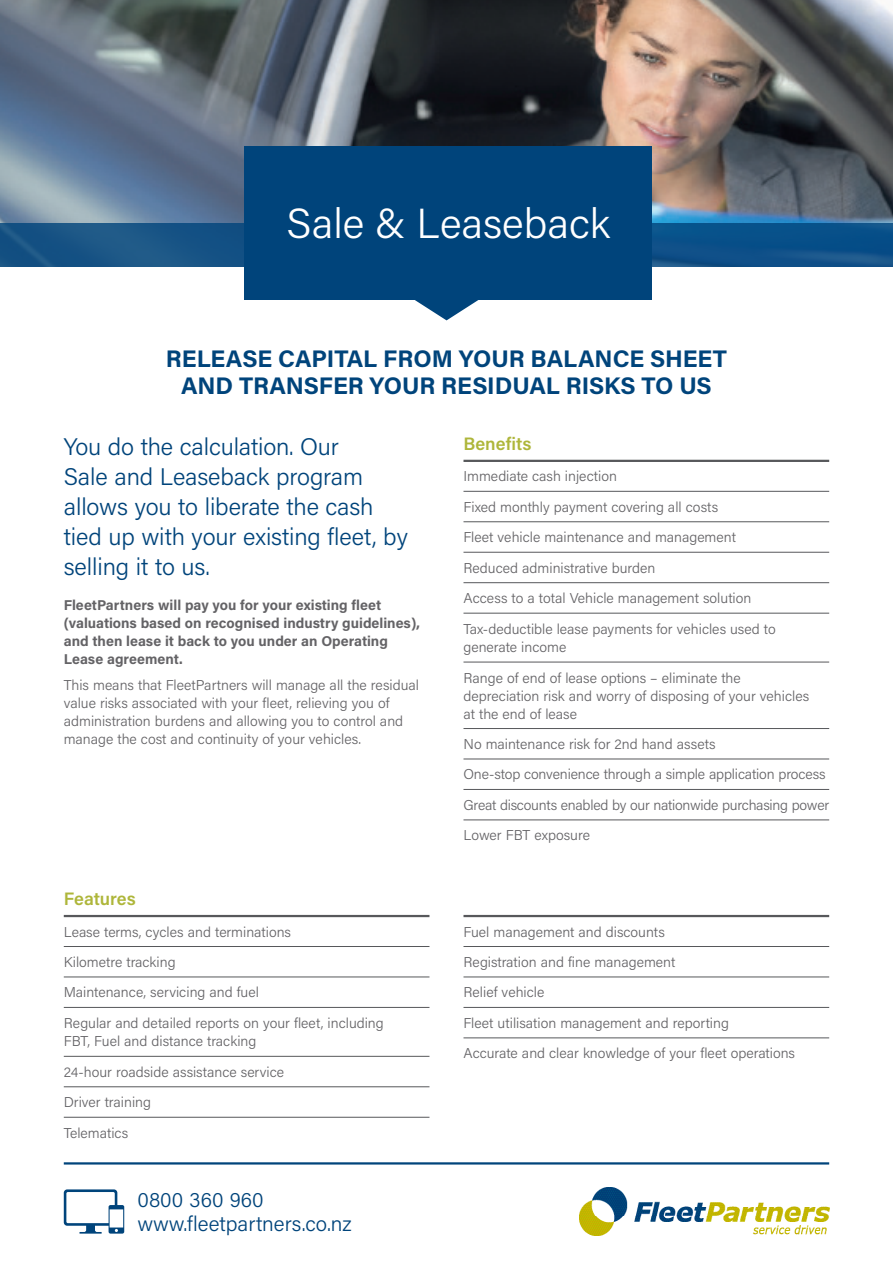
<style>
.page{position:relative;width:893px;height:1263px;background:#fff}
.page>*{position:absolute;margin:0;border:0;box-sizing:border-box;transform-origin:0 0}
.Heading_1{font:300 42px "Acumin Pro";color:#fff}
.Body_Copy_2__10pt{font:300 24px/30px "Acumin Pro";letter-spacing:-.005em;color:#00447b}
.Heading_2{font:700 24px/27px "Acumin Pro";letter-spacing:-.005em;color:#00447b;text-align:center}
.t1{font:300 21px/24px "Acumin Pro";color:#00447b}
.Subheading_2{font:600 18px "Acumin Pro";color:#aeb63a}
.Body_Copy_Small{font:300 14.25px/18px "Acumin Pro";color:#646366}
.Body_Copy_2__10pt-2{font:300 14.25px/18px "Acumin Pro";color:#646366}
.Body_Copy_2__10pt-3{font:700 14.25px/18px "Acumin Pro";color:#646366}
</style>
<div class="page">
<img style="left:579px;top:1187px;width:250px;height:48px">
<hr style="left:64px;top:1162px;width:765px;height:2px;background:#00447b">
<svg style="left:64px;top:1189px;width:60px;height:44px"></svg>
<img style="left:0;top:0;width:893px;height:223px">
<svg style="left:0;top:223px;width:893px;height:44px;background:#125286"></svg>
<svg style="left:411px;top:299px;width:71px;height:21px"></svg>
<div style="left:244px;top:146px;width:408px;height:153px;background:#00447b"></div>
<hr style="left:463px;top:491px;width:366px;height:1px;background:#57585b">
<hr style="left:463px;top:521px;width:366px;height:1px;background:#57585b">
<hr style="left:463px;top:552px;width:366px;height:1px;background:#57585b">
<hr style="left:463px;top:613px;width:366px;height:1px;background:#57585b">
<hr style="left:463px;top:662px;width:366px;height:1px;background:#57585b">
<hr style="left:463px;top:728px;width:366px;height:1px;background:#57585b">
<hr style="left:463px;top:582px;width:366px;height:1px;background:#57585b">
<hr style="left:463px;top:759px;width:366px;height:1px;background:#57585b">
<hr style="left:463px;top:789px;width:366px;height:1px;background:#57585b">
<hr style="left:463px;top:819px;width:366px;height:1px;background:#57585b">
<hr style="left:463px;top:460px;width:366px;height:2px;background:#57585b">
<hr style="left:64px;top:946px;width:365px;height:1px;background:#57585b">
<hr style="left:64px;top:1056px;width:365px;height:1px;background:#57585b">
<hr style="left:64px;top:1086px;width:365px;height:1px;background:#57585b">
<hr style="left:64px;top:976px;width:365px;height:1px;background:#57585b">
<hr style="left:64px;top:1007px;width:365px;height:1px;background:#57585b">
<hr style="left:64px;top:1117px;width:365px;height:1px;background:#57585b">
<hr style="left:64px;top:915px;width:365px;height:2px;background:#57585b">
<hr style="left:463px;top:946px;width:366px;height:1px;background:#57585b">
<hr style="left:463px;top:976px;width:366px;height:1px;background:#57585b">
<hr style="left:463px;top:1007px;width:366px;height:1px;background:#57585b">
<hr style="left:463px;top:1037px;width:366px;height:1px;background:#57585b">
<hr style="left:463px;top:915px;width:366px;height:2px;background:#57585b">
<p class="Heading_1" style="left:287px;top:195px;width:325px">Sale &amp; Leaseback</p>
<p class="Heading_2" style="left:166px;top:344px;width:563px">RELEASE CAPITAL FROM YOUR BALANCE SHEET<br>AND TRANSFER YOUR RESIDUAL RISKS TO US</p>
<p class="Body_Copy_2__10pt" style="left:64px;top:430px;width:346px">You do the calculation. Our<br>Sale and Leaseback program allows you to liberate the cash tied up with your existing fleet, by selling it to us.</p>
<p class="Body_Copy_2__10pt-3" style="left:64px;top:595px;width:358px">FleetPartners will pay you for your existing fleet (valuations based on recognised industry guidelines), and then lease it back to you under an Operating Lease agreement.</p>
<p class="Body_Copy_2__10pt-2" style="left:64px;top:676px;width:357px">This means that FleetPartners will manage all the residual value risks associated with your fleet, relieving you of administration burdens and allowing you to control and manage the cost and continuity of your vehicles.</p>
<p class="Subheading_2" style="left:64px;top:886px;width:73px">Features</p>
<p class="Body_Copy_Small" style="left:64px;top:922px;width:229px">Lease terms, cycles and terminations</p>
<p class="Body_Copy_Small" style="left:64px;top:952px;width:113px">Kilometre tracking</p>
<p class="Body_Copy_Small" style="left:64px;top:983px;width:197px">Maintenance, servicing and fuel</p>
<p class="Body_Copy_Small" style="left:64px;top:1013px;width:321px">Regular and detailed reports on your fleet, including<br>FBT, Fuel and distance tracking</p>
<p class="Body_Copy_Small" style="left:64px;top:1062px;width:222px">24-hour roadside assistance service</p>
<p class="Body_Copy_Small" style="left:64px;top:1093px;width:89px">Driver training</p>
<p class="Body_Copy_Small" style="left:64px;top:1123px;width:66px">Telematics</p>
<h3 class="t1" style="left:137px;top:1187px;width:216px">0800 360 960 www.fleetpartners.co.nz</h3>
<p class="Subheading_2" style="left:463px;top:431px;width:69px">Benefits</p>
<p class="Body_Copy_Small" style="left:463px;top:467px;width:155px">Immediate cash injection</p>
<p class="Body_Copy_Small" style="left:463px;top:497px;width:256px">Fixed monthly payment covering all costs</p>
<p class="Body_Copy_Small" style="left:463px;top:528px;width:274px">Fleet vehicle maintenance and management</p>
<p class="Body_Copy_Small" style="left:463px;top:558px;width:193px">Reduced administrative burden</p>
<p class="Body_Copy_Small" style="left:463px;top:589px;width:289px">Access to a total Vehicle management solution</p>
<p class="Body_Copy_Small" style="left:463px;top:619px;width:314px">Tax-deductible lease payments for vehicles used to generate income</p>
<p class="Body_Copy_Small" style="left:463px;top:668px;width:347px">Range of end of lease options – eliminate the depreciation risk and worry of disposing of your vehicles at the end of lease</p>
<p class="Body_Copy_Small" style="left:463px;top:734px;width:254px">No maintenance risk for 2nd hand assets</p>
<p class="Body_Copy_Small" style="left:463px;top:765px;width:364px">One-stop convenience through a simple application process</p>
<p class="Body_Copy_Small" style="left:463px;top:795px;width:367px">Great discounts enabled by our nationwide purchasing power</p>
<p class="Body_Copy_Small" style="left:463px;top:826px;width:128px">Lower FBT exposure</p>
<p class="Body_Copy_Small" style="left:463px;top:922px;width:203px">Fuel management and discounts</p>
<p class="Body_Copy_Small" style="left:463px;top:952px;width:213px">Registration and fine management</p>
<p class="Body_Copy_Small" style="left:463px;top:983px;width:82px">Relief vehicle</p>
<p class="Body_Copy_Small" style="left:463px;top:1013px;width:267px">Fleet utilisation management and reporting</p>
<p class="Body_Copy_Small" style="left:463px;top:1044px;width:333px">Accurate and clear knowledge of your fleet operations</p>
</div>
